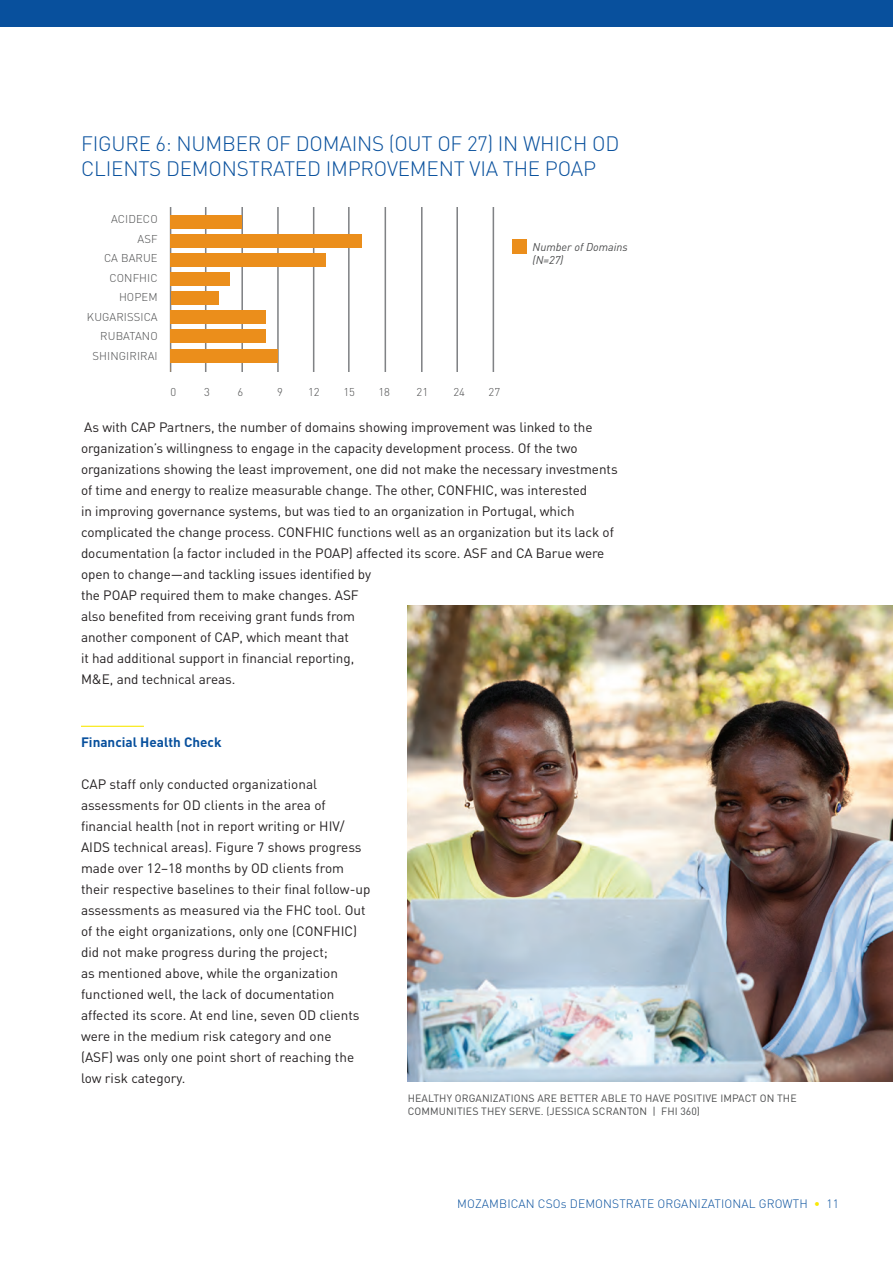
<style>
.page{position:relative;width:893px;height:1263px;background:#fff}
.page>*{position:absolute;margin:0;border:0;box-sizing:border-box;transform-origin:0 0}
.Table_Figure_Head_1{font:300 20.7px/24.8px "DINOT";letter-spacing:-.01em;color:#08509d}
.Body_Copy{font:13.5px/21px "DINOT";letter-spacing:-.005em;color:#231f20}
.Heading_2{font:700 13.5px "DINOT";color:#08509d}
.t1{font:300 12px "DINOT";letter-spacing:.01em;color:#08509d}
.t2{font:300 11.25px "DINOT";letter-spacing:.01em;color:#4b4c4d}
.t3{font:italic 11.25px/13.5px "DINOT";color:#4b4c4d}
.photo_caption{font:10.5px/12.6px "DINOT";letter-spacing:.01em;color:#4b4c4d}
.s1{color:#f9e806}
</style>
<div class="page">
<div style="left:0;top:0;width:893px;height:27px;background:#08509d"></div>
<hr style="left:81px;top:726px;width:63px;height:1px;background:#f9e806">
<hr style="left:205px;top:207px;width:1px;height:164px;background:#808285">
<hr style="left:241px;top:207px;width:2px;height:164px;background:#808285">
<hr style="left:348px;top:207px;width:2px;height:164px;background:#808285">
<hr style="left:277px;top:207px;width:2px;height:164px;background:#808285">
<hr style="left:313px;top:207px;width:1px;height:164px;background:#808285">
<hr style="left:421px;top:207px;width:2px;height:164px;background:#808285">
<hr style="left:456px;top:207px;width:2px;height:164px;background:#808285">
<hr style="left:493px;top:207px;width:1px;height:164px;background:#808285">
<hr style="left:170px;top:207px;width:1px;height:164px;background:#808285">
<div style="left:171px;top:215px;width:71px;height:14px;background:#eb8e1b"></div>
<div style="left:171px;top:234px;width:191px;height:14px;background:#eb8e1b"></div>
<div style="left:171px;top:253px;width:155px;height:14px;background:#eb8e1b"></div>
<div style="left:171px;top:272px;width:59px;height:14px;background:#eb8e1b"></div>
<div style="left:171px;top:291px;width:47px;height:14px;background:#eb8e1b"></div>
<div style="left:171px;top:310px;width:95px;height:14px;background:#eb8e1b"></div>
<div style="left:171px;top:330px;width:95px;height:13px;background:#eb8e1b"></div>
<div style="left:171px;top:349px;width:107px;height:13px;background:#eb8e1b"></div>
<div style="left:512px;top:239px;width:14px;height:15px;background:#eb8e1b"></div>
<hr style="left:385px;top:207px;width:1px;height:164px;background:#808285">
<img style="left:407px;top:605px;width:486px;height:476px">
<p class="Table_Figure_Head_1" style="left:81px;top:130px;width:540px">FIGURE 6: NUMBER OF DOMAINS (OUT OF 27) IN WHICH OD<br>CLIENTS DEMONSTRATED IMPROVEMENT VIA THE POAP</p>
<p class="t2" style="left:111px;top:212px;width:48px">ACIDECO</p>
<p class="t2" style="left:138px;top:231px;width:22px">ASF</p>
<p class="t2" style="left:104px;top:251px;width:55px">CA BARUE</p>
<p class="t2" style="left:109px;top:270px;width:50px">CONFHIC</p>
<p class="t2" style="left:119px;top:290px;width:40px">HOPEM</p>
<p class="t2" style="left:87px;top:309px;width:72px">KUGARISSICA</p>
<p class="t2" style="left:100px;top:329px;width:59px">RUBATANO</p>
<p class="t2" style="left:93px;top:348px;width:67px">SHINGIRIRAI</p>
<p class="t2" style="left:171px;top:384px;width:7px">0</p>
<p class="t2" style="left:204px;top:384px;width:7px">3</p>
<p class="t2" style="left:238px;top:384px;width:7px">6</p>
<p class="t2" style="left:277px;top:384px;width:7px">9</p>
<p class="t2" style="left:308px;top:384px;width:13px">12</p>
<p class="t2" style="left:343px;top:384px;width:13px">15</p>
<p class="t2" style="left:378px;top:384px;width:13px">18</p>
<p class="t2" style="left:417px;top:384px;width:13px">21</p>
<p class="t2" style="left:453px;top:384px;width:13px">24</p>
<p class="t2" style="left:489px;top:384px;width:13px">27</p>
<p class="t3" style="left:533px;top:240px;width:97px">Number of Domains (N=27)</p>
<p class="Body_Copy" style="left:81px;top:416px;width:538px">As with CAP Partners, the number of domains showing improvement was linked to the organization’s willingness to engage in the capacity development process. Of the two organizations showing the least improvement, one did not make the necessary investments of time and energy to realize measurable change. The other, CONFHIC, was interested<br>in improving governance systems, but was tied to an organization in Portugal, which complicated the change process. CONFHIC functions well as an organization but its lack of documentation (a factor included in the POAP) affected its score. ASF and CA Barue were open to change—and tackling issues identified by<br>the POAP required them to make changes. ASF<br>also benefited from receiving grant funds from<br>another component of CAP, which meant that<br>it had additional support in financial reporting,<br>M&amp;E, and technical areas.</p>
<p class="Heading_2" style="left:81px;top:733px;width:142px">Financial Health Check</p>
<p class="Body_Copy" style="left:81px;top:773px;width:291px">CAP staff only conducted organizational assessments for OD clients in the area of financial health (not in report writing or HIV/ AIDS technical areas). Figure 7 shows progress made over 12–18 months by OD clients from their respective baselines to their final follow-up assessments as measured via the FHC tool. Out of the eight organizations, only one (CONFHIC) did not make progress during the project;<br>as mentioned above, while the organization functioned well, the lack of documentation affected its score. At end line, seven OD clients were in the medium risk category and one<br>(ASF) was only one point short of reaching the low risk category.</p>
<p class="photo_caption" style="left:408px;top:1092px;width:390px">HEALTHY ORGANIZATIONS ARE BETTER ABLE TO HAVE POSITIVE IMPACT ON THE<br>COMMUNITIES THEY SERVE. (JESSICA SCRANTON | FHI 360)</p>
<p class="t1" style="left:457px;top:1196px;width:383px">MOZAMBICAN CSOs DEMONSTRATE ORGANIZATIONAL GROWTH <span class="s1">•</span> 11</p>
</div>
